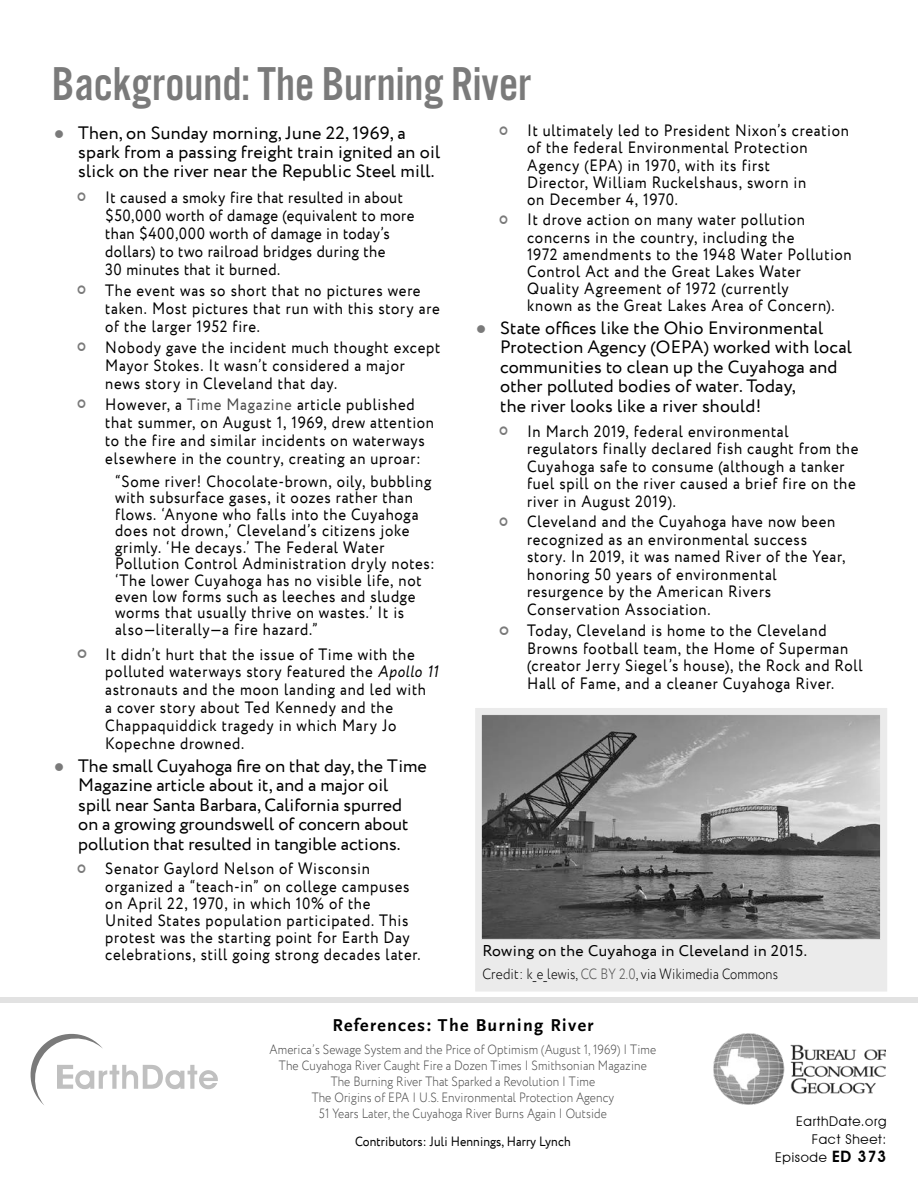
<style>
.page{position:relative;width:918px;height:1188px;background:#fff}
.page>*{position:absolute;margin:0;border:0;box-sizing:border-box;transform-origin:0 0}
.t1{font:49.35px "Alternate Got No 3 D";color:#7a7a7a}
.t2{font:18px/19.4px "Circe";letter-spacing:.01em;color:#000}
.t3{font:700 18px "Scala Sans Pro";letter-spacing:.075em;color:#000}
.t4{font:16.5px/18px "Circe";letter-spacing:.045em;color:#000;scale:.9 1}
.t5{font:15.75px "Circe";letter-spacing:.025em;color:#000}
.t6{font:300 15px "Circe";letter-spacing:.01em;color:#000;scale:.9 1}
.t7{font:300 13.5px/16.2px "Circe";letter-spacing:.01em;color:#4b4b4b;text-align:center;scale:.87 1}
.t8{font:13.5px "Circe";letter-spacing:.01em;color:#000;scale:.9 1}
.t9{font:13.5px/18px "Avant Garde IT Cby BT";letter-spacing:.05em;color:#000;text-align:right}
.s1{color:#7a7a7a}
.s2{color:#4b4b4b}
.s3{font-style:italic}
.s4{font-weight:600;font-size:15.75px}
</style>
<div class="page">
<div style="left:475px;top:708px;width:412px;height:284px;background:#ebebeb"></div>
<svg style="left:481px;top:714px;width:400px;height:226px;background:#828282"></svg>
<img style="left:713px;top:1034px;width:173px;height:71px">
<svg style="left:30px;top:1033px;width:188px;height:72px"></svg>
<div style="left:0;top:998px;width:918px;height:5px;background:#e2e2e2"></div>
<h1 class="t1" style="left:52px;top:58px;width:480px">Background: The Burning River</h1>
<p class="t2" style="left:78px;top:123px;width:363px;text-indent:-24px"><span class="s1">●</span> Then, on Sunday morning, June 22, 1969, a spark from a passing freight train ignited an oil slick on the river near the Republic Steel mill.</p>
<p class="t4" style="left:105px;top:189px;width:345px">It caused a smoky fire that resulted in about $50,000 worth of damage (equivalent to more than $400,000 worth of damage in today’s dollars) to two railroad bridges during the<br>30 minutes that it burned.</p>
<p class="t4" style="left:105px;top:282px;width:373px">The event was so short that no pictures were taken. Most pictures that run with this story are of the larger 1952 fire.</p>
<p class="t4" style="left:105px;top:339px;width:374px">Nobody gave the incident much thought except<br>Mayor Stokes. It wasn’t considered a major news story in Cleveland that day.</p>
<p class="t4" style="left:105px;top:396px;width:367px">However, a <span class="s2">Time Magazine</span> article published that summer, on August 1, 1969, drew attention to the fire and similar incidents on waterways elsewhere in the country, creating an uproar:</p>
<p class="t4" style="left:115px;top:474px;width:357px;line-height:16.5px">“Some river! Chocolate-brown, oily, bubbling with subsurface gases, it oozes rather than flows. ‘Anyone who falls into the Cuyahoga does not drown,’ Cleveland’s citizens joke grimly. ‘He decays.’ The Federal Water Pollution Control Administration dryly notes: ‘The lower Cuyahoga has no visible life, not even low forms such as leeches and sludge worms that usually thrive on wastes.’ It is also—literally—a fire hazard.”</p>
<p class="t4" style="left:105px;top:646px;width:372px">It didn’t hurt that the issue of Time with the polluted waterways story featured the <span class="s3">Apollo 11 </span>astronauts and the moon landing and led with<br>a cover story about Ted Kennedy and the Chappaquiddick tragedy in which Mary Jo Kopechne drowned.</p>
<p class="t2" style="left:78px;top:757px;width:350px;text-indent:-24px"><span class="s1">●</span> The small Cuyahoga fire on that day, the Time Magazine article about it, and a major oil<br>spill near Santa Barbara, California spurred<br>on a growing groundswell of concern about pollution that resulted in tangible actions.</p>
<p class="t4" style="left:105px;top:861px;width:352px;line-height:17.2px">Senator Gaylord Nelson of Wisconsin organized a “teach-in” on college campuses on April 22, 1970, in which 10% of the United States population participated. This protest was the starting point for Earth Day celebrations, still going strong decades later.</p>
<p class="t4" style="left:527px;top:123px;width:359px;line-height:17.2px">It ultimately led to President Nixon’s creation of the federal Environmental Protection Agency (EPA) in 1970, with its first<br>Director, William Ruckelshaus, sworn in<br>on December 4, 1970.</p>
<p class="t4" style="left:527px;top:212px;width:362px;line-height:17.2px">It drove action on many water pollution concerns in the country, including the<br>1972 amendments to the 1948 Water Pollution Control Act and the Great Lakes Water Quality Agreement of 1972 (currently<br>known as the Great Lakes Area of Concern).</p>
<p class="t2" style="left:500px;top:319px;width:353px;text-indent:-24px"><span class="s1">●</span> State offices like the Ohio Environmental Protection Agency (OEPA) worked with local communities to clean up the Cuyahoga and other polluted bodies of water. Today,<br>the river looks like a river should!</p>
<p class="t4" style="left:527px;top:423px;width:370px;line-height:17.5px">In March 2019, federal environmental regulators finally declared fish caught from the Cuyahoga safe to consume (although a tanker fuel spill on the river caused a brief fire on the river in August 2019).</p>
<p class="t4" style="left:527px;top:514px;width:355px;line-height:17.5px">Cleveland and the Cuyahoga have now been recognized as an environmental success story. In 2019, it was named River of the Year, honoring 50 years of environmental resurgence by the American Rivers Conservation Association.</p>
<p class="t4" style="left:527px;top:622px;width:375px;line-height:17.5px">Today, Cleveland is home to the Cleveland Browns football team, the Home of Superman (creator Jerry Siegel’s house), the Rock and Roll Hall of Fame, and a cleaner Cuyahoga River.</p>
<p class="t5" style="left:482px;top:940px;width:326px">Rowing on the Cuyahoga in Cleveland in 2015.</p>
<p class="t6" style="left:482px;top:964px;width:330px">Credit: k_e_lewis, <span class="s2">CC BY 2.0</span>, via Wikimedia Commons</p>
<p class="t3" style="left:332px;top:1015px;width:263px">References: The Burning River</p>
<p class="t7" style="left:270px;top:1041px;width:446px">America’s Sewage System and the Price of Optimism (August 1, 1969) | Time The Cuyahoga River Caught Fire a Dozen Times | Smithsonian Magazine The Burning River That Sparked a Revolution | Time<br>The Origins of EPA | U.S. Environmental Protection Agency<br>51 Years Later, the Cuyahoga River Burns Again | Outside</p>
<p class="t8" style="left:355px;top:1132px;width:241px">Contributors: Juli Hennings, Harry Lynch</p>
<p class="t9" style="left:775px;top:1113px;width:113px">EarthDate.org<br>Fact Sheet:<br>Episode <span class="s4">ED 373</span></p>
</div>
